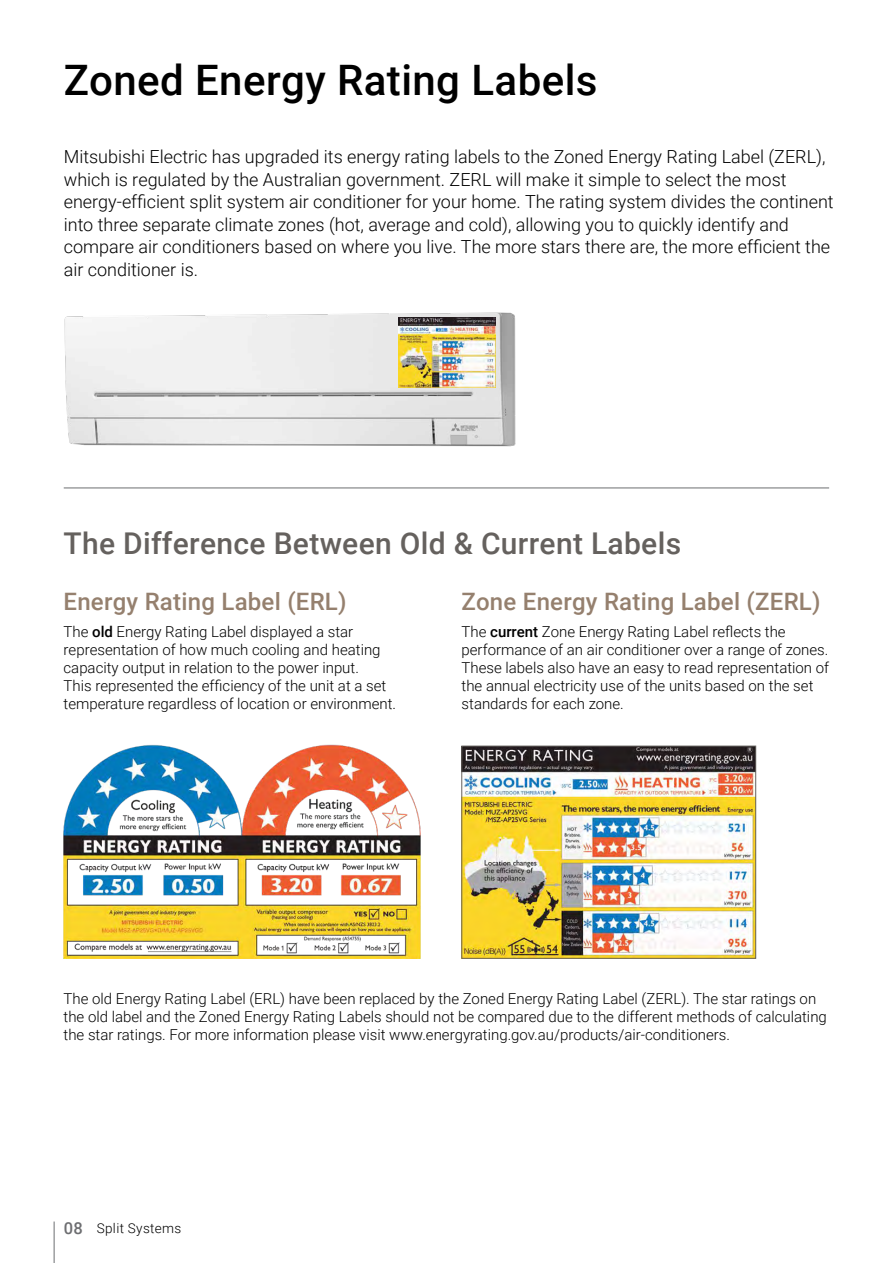
<style>
.page{position:relative;width:893px;height:1263px;background:#fff}
.page>*{position:absolute;margin:0;border:0;box-sizing:border-box;transform-origin:0 0}
.t1{font:500 42px "Roboto";letter-spacing:.01em;color:#000}
.t2{font:500 30px "Roboto";letter-spacing:.01em;color:#65615e}
.t3{font:500 24px "Roboto";letter-spacing:.01em;color:#95806e}
.t4{font:300 18px/22.5px "Roboto";color:#000}
.t5{font:300 15px/18px "Roboto";color:#000}
.t6{font:300 13.5px "Roboto";letter-spacing:.025em;color:#000}
.s1{font-weight:500}
.s2{font-weight:500;font-size:16.5px;color:#6d6e71}
</style>
<div class="page">
<hr style="left:54px;top:1221px;width:1px;height:42px;background:#6d6e71">
<img style="left:64px;top:312px;width:452px;height:135px">
<img style="left:399px;top:317px;width:97px;height:71px">
<img style="left:464px;top:748px;width:290px;height:208px">
<div style="left:462px;top:746px;width:294px;height:212px;border:1px solid #65615e"></div>
<img style="left:64px;top:744px;width:356px;height:214px">
<hr style="left:64px;top:488px;width:765px;height:1px;background:#6d6e71">
<h1 class="t1" style="left:64px;top:51px;width:535px">Zoned Energy Rating Labels</h1>
<p class="t4" style="left:64px;top:145px;width:771px">Mitsubishi Electric has upgraded its energy rating labels to the Zoned Energy Rating Label (ZERL), which is regulated by the Australian government. ZERL will make it simple to select the most energy-efficient split system air conditioner for your home. The rating system divides the continent into three separate climate zones (hot, average and cold), allowing you to quickly identify and compare air conditioners based on where you live. The more stars there are, the more efficient the air conditioner is.</p>
<h2 class="t2" style="left:64px;top:522px;width:619px">The Difference Between Old &amp; Current Labels</h2>
<h3 class="t3" style="left:64px;top:585px;width:285px">Energy Rating Label (ERL)</h3>
<p class="t5" style="left:64px;top:622px;width:334px">The <span class="s1">old</span> Energy Rating Label displayed a star representation of how much cooling and heating capacity output in relation to the power input.<br>This represented the efficiency of the unit at a set temperature regardless of location or environment.</p>
<h3 class="t3" style="left:462px;top:585px;width:361px">Zone Energy Rating Label (ZERL)</h3>
<p class="t5" style="left:462px;top:622px;width:369px">The <span class="s1">current</span> Zone Energy Rating Label reflects the performance of an air conditioner over a range of zones.<br>These labels also have an easy to read representation of the annual electricity use of the units based on the set standards for each zone.</p>
<p class="t5" style="left:64px;top:988px;width:765px">The old Energy Rating Label (ERL) have been replaced by the Zoned Energy Rating Label (ZERL). The star ratings on the old label and the Zoned Energy Rating Labels should not be compared due to the different methods of calculating the star ratings. For more information please visit www.energyrating.gov.au/products/air-conditioners.</p>
<p class="t6" style="left:64px;top:1219px;width:119px"><span class="s2">08</span> Split Systems</p>
</div>
